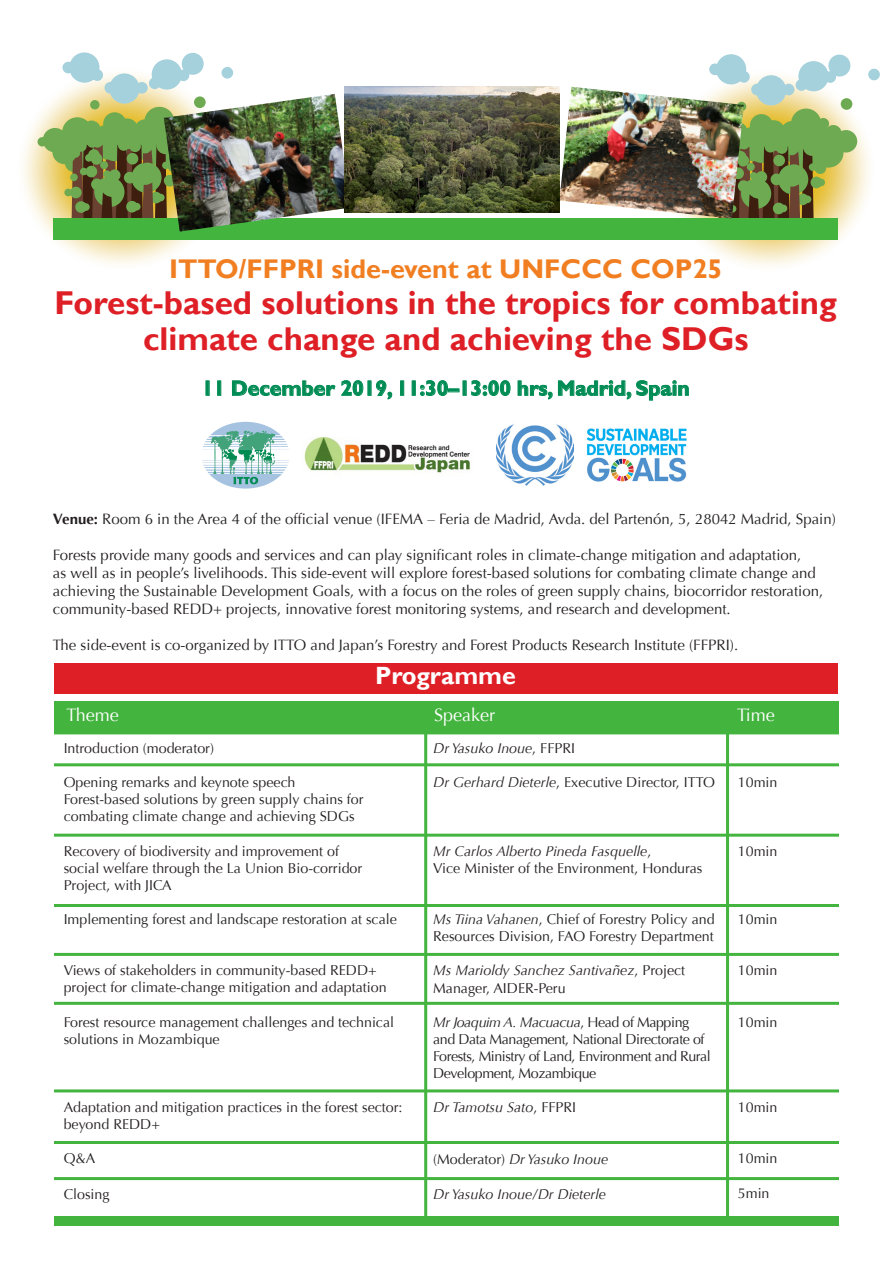
<style>
.page{position:relative;width:893px;height:1263px;background:#fff}
.page>*{position:absolute;margin:0;border:0;box-sizing:border-box;transform-origin:0 0}
.t1{font:700 33px/36px "Gill Sans";color:#de1f26;text-align:center}
.t2{font:700 27px "Gill Sans";color:#f17f22}
.t3{font:700 24.9px "Gill Sans";color:#fff}
.t4{font:700 21px "Gill Sans";color:#008c54}
.t5{font:18px "Optima";color:#fff}
.t6{font:15px/18px "Optima";color:#231f20}
.t7{font:14.25px/17.1px "Optima";color:#231f20}
.t8{font:italic 14.25px/17.1px "Optima";color:#231f20}
.t9{font:14.25px/17.1px "Optima";letter-spacing:-.03em;color:#231f20}
.s1{font-weight:700}
.s2{font-style:normal}
.s3{font-style:italic}
</style>
<div class="page">
<div style="left:152px;top:59px;width:30px;height:31px;background:#a5d1dc;border-radius:50%"></div>
<div style="left:222px;top:67px;width:11px;height:12px;background:#a5d1dc;border-radius:50%"></div>
<div style="left:182px;top:53px;width:22px;height:22px;background:#a5d1dc;border-radius:50%"></div>
<div style="left:62px;top:62px;width:12px;height:11px;background:#a5d1dc;border-radius:50%"></div>
<div style="left:69px;top:52px;width:31px;height:31px;background:#a5d1dc;border-radius:50%"></div>
<svg style="left:23px;top:68px;width:205px;height:197px"></svg>
<div style="left:137px;top:163px;width:21px;height:21px;background:#6eaa52;border-radius:50%"></div>
<div style="left:798px;top:61px;width:31px;height:30px;background:#a5d1dc;border-radius:50%"></div>
<div style="left:868px;top:69px;width:12px;height:11px;background:#a5d1dc;border-radius:50%"></div>
<div style="left:828px;top:55px;width:22px;height:22px;background:#a5d1dc;border-radius:50%"></div>
<div style="left:709px;top:64px;width:12px;height:11px;background:#a5d1dc;border-radius:50%"></div>
<div style="left:716px;top:54px;width:30px;height:30px;background:#a5d1dc;border-radius:50%"></div>
<svg style="left:701px;top:70px;width:173px;height:196px"></svg>
<div style="left:783px;top:164px;width:22px;height:22px;background:#6eaa52;border-radius:50%"></div>
<hr style="left:54px;top:731px;width:785px;height:3px;background:#43b43e">
<hr style="left:54px;top:763px;width:785px;height:3px;background:#43b43e">
<hr style="left:54px;top:834px;width:785px;height:3px;background:#43b43e">
<hr style="left:54px;top:904px;width:785px;height:3px;background:#43b43e">
<hr style="left:54px;top:953px;width:785px;height:3px;background:#43b43e">
<hr style="left:54px;top:1002px;width:785px;height:3px;background:#43b43e">
<hr style="left:54px;top:1089px;width:785px;height:3px;background:#43b43e">
<hr style="left:54px;top:1141px;width:785px;height:3px;background:#43b43e">
<hr style="left:54px;top:1177px;width:785px;height:3px;background:#43b43e">
<hr style="left:424px;top:724px;width:3px;height:502px;background:#43b43e">
<hr style="left:726px;top:716px;width:3px;height:510px;background:#43b43e">
<svg style="left:232px;top:381px;width:103px;height:15px"></svg>
<svg style="left:342px;top:381px;width:21px;height:15px"></svg>
<svg style="left:376px;top:381px;width:16px;height:18px"></svg>
<div style="left:400px;top:381px;width:4px;height:14px;border:1px solid #008c54"></div>
<svg style="left:420px;top:381px;width:39px;height:15px"></svg>
<svg style="left:471px;top:381px;width:39px;height:15px"></svg>
<svg style="left:518px;top:381px;width:34px;height:18px"></svg>
<svg style="left:558px;top:381px;width:131px;height:19px"></svg>
<div style="left:54px;top:663px;width:784px;height:31px;background:#de1f26"></div>
<div style="left:54px;top:701px;width:785px;height:30px;background:#43b43e"></div>
<div style="left:53px;top:219px;width:785px;height:21px;background:#43b43e"></div>
<div style="left:54px;top:1216px;width:785px;height:10px;background:#43b43e"></div>
<img style="left:164px;top:94px;width:187px;height:138px">
<img style="left:559px;top:87px;width:185px;height:132px">
<img style="left:344px;top:87px;width:215px;height:126px">
<img style="left:496px;top:424px;width:77px;height:62px">
<img style="left:304px;top:437px;width:167px;height:36px">
<svg style="left:202px;top:421px;width:87px;height:68px"></svg>
<img style="left:586px;top:428px;width:101px;height:54px">
<p class="t2" style="left:169px;top:253px;width:555px">ITTO/FFPRI side-event at UNFCCC COP25</p>
<p class="t1" style="left:54px;top:286px;width:784px">Forest-based solutions in the tropics for combating climate change and achieving the SDGs</p>
<p class="t4" style="left:202px;top:376px;width:489px">11 December 2019, 11:30–13:00 hrs, Madrid, Spain</p>
<p class="t6" style="left:53px;top:510px;width:784px"><span class="s1">Venue:</span> Room 6 in the Area 4 of the official venue (IFEMA – Feria de Madrid, Avda. del Partenón, 5, 28042 Madrid, Spain)</p>
<p class="t6" style="left:53px;top:546px;width:772px">Forests provide many goods and services and can play significant roles in climate-change mitigation and adaptation,<br>as well as in people’s livelihoods. This side-event will explore forest-based solutions for combating climate change and achieving the Sustainable Development Goals, with a focus on the roles of green supply chains, biocorridor restoration, community-based REDD+ projects, innovative forest monitoring systems, and research and development.</p>
<p class="t6" style="left:53px;top:636px;width:687px">The side-event is co-organized by ITTO and Japan’s Forestry and Forest Products Research Institute (FFPRI).</p>
<p class="t3" style="left:375px;top:661px;width:142px">Programme</p>
<p class="t5" style="left:66px;top:705px;width:54px">Theme</p>
<p class="t5" style="left:434px;top:705px;width:63px">Speaker</p>
<p class="t5" style="left:737px;top:705px;width:39px">Time</p>
<p class="t7" style="left:64px;top:740px;width:152px">Introduction (moderator)</p>
<p class="t7" style="left:64px;top:774px;width:233px">Opening remarks and keynote speech</p>
<p class="t7" style="left:64px;top:791px;width:301px">Forest-based solutions by green supply chains for combating climate change and achieving SDGs</p>
<p class="t7" style="left:64px;top:842px;width:277px">Recovery of biodiversity and improvement of</p>
<p class="t7" style="left:64px;top:859px;width:300px">social welfare through the La Union Bio-corridor</p>
<p class="t7" style="left:64px;top:877px;width:109px">Project, with JICA</p>
<p class="t7" style="left:64px;top:911px;width:335px">Implementing forest and landscape restoration at scale</p>
<p class="t7" style="left:64px;top:962px;width:324px">Views of stakeholders in community-based REDD+ project for climate-change mitigation and adaptation</p>
<p class="t7" style="left:64px;top:1013px;width:332px">Forest resource management challenges and technical solutions in Mozambique</p>
<p class="t8" style="left:433px;top:740px;width:143px">Dr Yasuko Inoue<span class="s2">, FFPRI</span></p>
<p class="t7" style="left:433px;top:774px;width:283px"><span class="s3">Dr Gerhard Dieterle</span>, Executive Director, ITTO</p>
<p class="t7" style="left:738px;top:774px;width:41px">10min</p>
<p class="t8" style="left:433px;top:842px;width:220px">Mr Carlos Alberto Pineda Fasquelle<span class="s2">,</span></p>
<p class="t7" style="left:433px;top:860px;width:271px">Vice Minister of the Environment, Honduras</p>
<p class="t7" style="left:433px;top:911px;width:283px"><span class="s3">Ms Tiina Vahanen</span>, Chief of Forestry Policy and<br>Resources Division, FAO Forestry Department</p>
<p class="t8" style="left:433px;top:962px;width:253px">Ms Marioldy Sanchez Santivañez<span class="s2">, Project<br>Manager, AIDER-Peru</span></p>
<p class="t9" style="left:433px;top:1013px;width:279px"><span class="s3">Mr Joaquim A. Macuacua</span>, Head of Mapping and Data Management, National Directorate of Forests, Ministry of Land, Environment and Rural Development, Mozambique</p>
<p class="t8" style="left:433px;top:1099px;width:144px">Dr Tamotsu Sato<span class="s2">, FFPRI</span></p>
<p class="t8" style="left:433px;top:1150px;width:176px"><span class="s2">(Moderator)</span> Dr Yasuko Inoue</p>
<p class="t8" style="left:433px;top:1185px;width:174px">Dr Yasuko Inoue/Dr Dieterle</p>
<p class="t7" style="left:738px;top:842px;width:41px">10min</p>
<p class="t7" style="left:738px;top:911px;width:41px">10min</p>
<p class="t7" style="left:738px;top:962px;width:41px">10min</p>
<p class="t7" style="left:738px;top:1013px;width:41px">10min</p>
<p class="t7" style="left:64px;top:1099px;width:340px">Adaptation and mitigation practices in the forest sector: beyond REDD+</p>
<p class="t7" style="left:64px;top:1150px;width:33px">Q&amp;A</p>
<p class="t7" style="left:64px;top:1185px;width:47px">Closing</p>
<p class="t7" style="left:738px;top:1099px;width:41px">10min</p>
<p class="t7" style="left:738px;top:1150px;width:41px">10min</p>
<p class="t7" style="left:738px;top:1184px;width:33px">5min</p>
</div>
